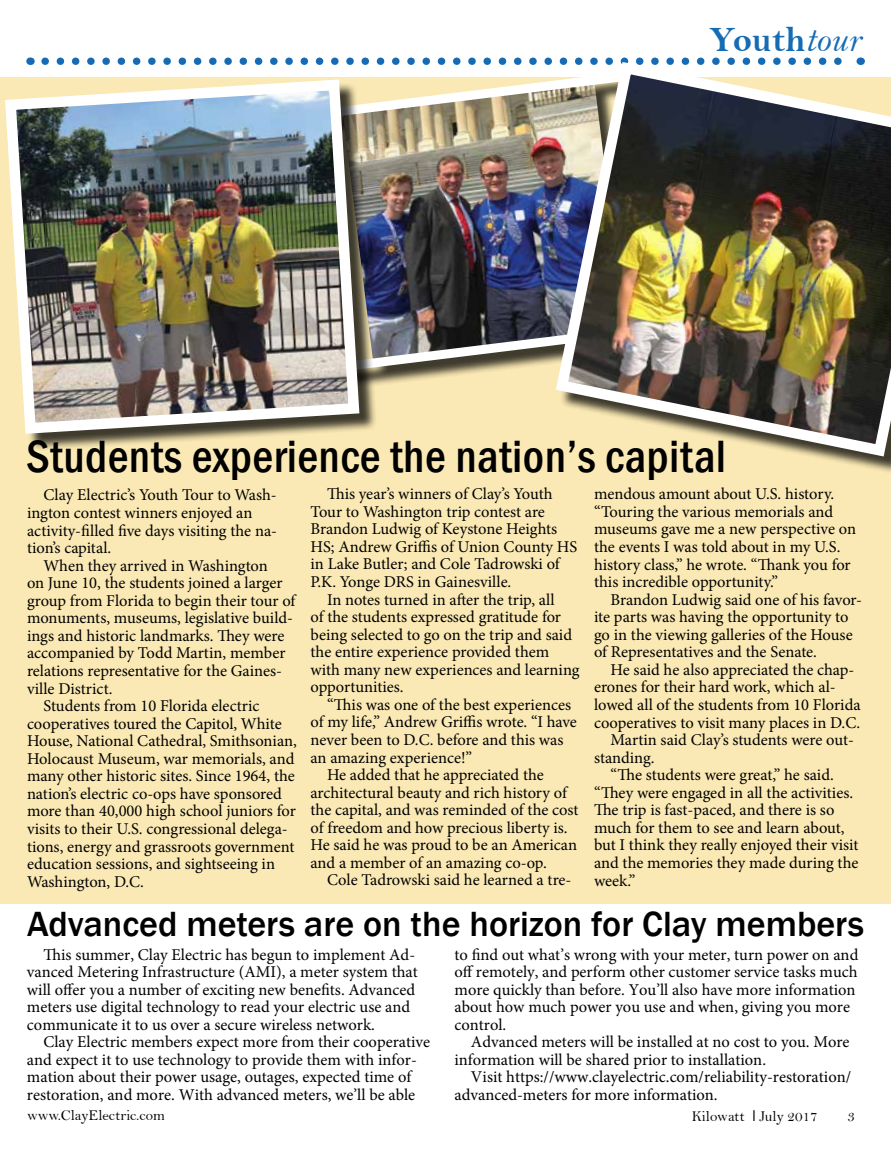
<style>
.page{position:relative;width:891px;height:1161px;background:#fff}
.page>*{position:absolute;margin:0;border:0;box-sizing:border-box;transform-origin:0 0}
.t1{font:500 condensed 46.5px "Franklin Gothic";letter-spacing:.01em;color:#000}
.t2{font:500 36px "Franklin Gothic";color:#000}
.t3{font:36px "Bell MT Bold";color:#166cb4}
.t4{font:16.5px/17.5px "Minion Pro";color:#000}
.t5{font:15px "Bell";color:#000}
.s1{font-family:"Bell MT Italic"}
</style>
<div class="page">
<div style="left:0;top:77px;width:891px;height:826px;background:#fae9b4"></div>
<svg style="left:45px;top:57px;width:505px;height:8px"></svg>
<img style="left:377px;top:81px;width:173px;height:296px">
<div style="left:8px;top:83px;width:369px;height:369px;background:#000;opacity:.75"></div>
<img style="left:5px;top:79px;width:360px;height:360px">
<img style="left:550px;top:57px;width:341px;height:406px">
<h2 class="t3" style="left:709px;top:18px;width:153px">Youth<span class="s1">tour</span></h2>
<h1 class="t1" style="left:26px;top:426px;width:701px">Students experience the nation’s capital</h1>
<p class="t4" style="left:27px;top:486px;width:252px;text-indent:16px">Clay Electric’s Youth Tour to Wash&shy;ington contest winners enjoyed an activity-filled five days visiting the na&shy;tion’s capital.</p>
<p class="t4" style="left:44px;top:557px;width:226px">When they arrived in Washington</p>
<p class="t4" style="left:27px;top:574px;width:257px">on June 10, the students joined a larger</p>
<p class="t4" style="left:27px;top:592px;width:270px">group from Florida to begin their tour of</p>
<p class="t4" style="left:27px;top:609px;width:268px">monuments, museums, legislative build-</p>
<p class="t4" style="left:27px;top:627px;width:259px">ings and historic landmarks. They were</p>
<p class="t4" style="left:27px;top:644px;width:260px">accompanied by Todd Martin, member</p>
<p class="t4" style="left:27px;top:662px;width:257px">relations representative for the Gaines-</p>
<p class="t4" style="left:27px;top:680px;width:87px">ville District.</p>
<p class="t4" style="left:44px;top:697px;width:218px">Students from 10 Florida electric</p>
<p class="t4" style="left:27px;top:715px;width:256px">cooperatives toured the Capitol, White</p>
<p class="t4" style="left:27px;top:732px;width:271px">House, National Cathedral, Smithsonian,</p>
<p class="t4" style="left:27px;top:750px;width:269px">Holocaust Museum, war memorials, and</p>
<p class="t4" style="left:27px;top:767px;width:269px">many other historic sites. Since 1964, the</p>
<p class="t4" style="left:27px;top:785px;width:256px">nation’s electric co-ops have sponsored</p>
<p class="t4" style="left:27px;top:802px;width:270px">more than 40,000 high school juniors for</p>
<p class="t4" style="left:27px;top:820px;width:262px">visits to their U.S. congressional delega-</p>
<p class="t4" style="left:27px;top:838px;width:269px">tions, energy and grassroots government</p>
<p class="t4" style="left:27px;top:855px;width:250px">education sessions, and sightseeing in</p>
<p class="t4" style="left:27px;top:873px;width:119px">Washington, D.C.</p>
<p class="t4" style="left:311px;top:485px;width:268px;text-indent:16px">This year’s winners of Clay’s Youth Tour to Washington trip contest are Brandon Ludwig of Keystone Heights HS; Andrew Griffis of Union County HS in Lake Butler; and Cole Tadrowski of P.K. Yonge DRS in Gainesville.</p>
<p class="t4" style="left:311px;top:591px;width:271px;text-indent:16px">In notes turned in after the trip, all<br>of the students expressed gratitude for being selected to go on the trip and said the entire experience provided them with many new experiences and learning opportunities.</p>
<p class="t4" style="left:327px;top:696px;width:246px">“This was one of the best experiences</p>
<p class="t4" style="left:311px;top:714px;width:268px">of my life,” Andrew Griffis wrote. “I have</p>
<p class="t4" style="left:311px;top:731px;width:255px">never been to D.C. before and this was</p>
<p class="t4" style="left:311px;top:749px;width:163px">an amazing experience!”</p>
<p class="t4" style="left:327px;top:766px;width:218px">He added that he appreciated the</p>
<p class="t4" style="left:311px;top:784px;width:258px">architectural beauty and rich history of</p>
<p class="t4" style="left:311px;top:801px;width:270px">the capital, and was reminded of the cost</p>
<p class="t4" style="left:311px;top:819px;width:259px">of freedom and how precious liberty is.</p>
<p class="t4" style="left:311px;top:836px;width:268px">He said he was proud to be an American</p>
<p class="t4" style="left:311px;top:854px;width:238px">and a member of an amazing co-op.</p>
<p class="t4" style="left:327px;top:872px;width:246px">Cole Tadrowski said he learned a tre-</p>
<p class="t4" style="left:594px;top:485px;width:264px">mendous amount about U.S. history. “Touring the various memorials and museums gave me a new perspective on the events I was told about in my U.S. history class,” he wrote. “Thank you for this incredible opportunity.”</p>
<p class="t4" style="left:594px;top:591px;width:270px;text-indent:16px">Brandon Ludwig said one of his favor&shy;ite parts was having the opportunity to go in the viewing galleries of the House of Representatives and the Senate.</p>
<p class="t4" style="left:611px;top:661px;width:245px">He said he also appreciated the chap-</p>
<p class="t4" style="left:594px;top:679px;width:243px">erones for their hard work, which al-</p>
<p class="t4" style="left:594px;top:696px;width:268px">lowed all of the students from 10 Florida</p>
<p class="t4" style="left:594px;top:714px;width:268px">cooperatives to visit many places in D.C.</p>
<p class="t4" style="left:611px;top:731px;width:245px">Martin said Clay’s students were out-</p>
<p class="t4" style="left:594px;top:749px;width:62px">standing.</p>
<p class="t4" style="left:611px;top:766px;width:225px">“The students were great,” he said.</p>
<p class="t4" style="left:594px;top:784px;width:261px">“They were engaged in all the activities.</p>
<p class="t4" style="left:594px;top:801px;width:242px">The trip is fast-paced, and there is so</p>
<p class="t4" style="left:594px;top:819px;width:252px">much for them to see and learn about,</p>
<p class="t4" style="left:594px;top:837px;width:266px">but I think they really enjoyed their visit</p>
<p class="t4" style="left:594px;top:854px;width:266px">and the memories they made during the</p>
<p class="t4" style="left:594px;top:872px;width:43px">week.”</p>
<h2 class="t2" style="left:27px;top:902px;width:839px">Advanced meters are on the horizon for Clay members</h2>
<p class="t4" style="left:27px;top:946px;width:392px;text-indent:16px">This summer, Clay Electric has begun to implement Ad&shy;vanced Metering Infrastructure (AMI), a meter system that will offer you a number of exciting new benefits. Advanced meters use digital technology to read your electric use and communicate it to us over a secure wireless network.</p>
<p class="t4" style="left:27px;top:1033px;width:405px;text-indent:16px">Clay Electric members expect more from their cooperative and expect it to use technology to provide them with infor&shy;mation about their power usage, outages, expected time of restoration, and more. With advanced meters, we’ll be able</p>
<p class="t4" style="left:454px;top:946px;width:405px">to find out what’s wrong with your meter, turn power on and off remotely, and perform other customer service tasks much more quickly than before. You’ll also have more information about how much power you use and when, giving you more control.</p>
<p class="t4" style="left:454px;top:1033px;width:397px;text-indent:16px">Advanced meters will be installed at no cost to you. More information will be shared prior to installation.</p>
<p class="t4" style="left:454px;top:1069px;width:398px;text-indent:16px">Visit https://www.clayelectric.com/reliability-restoration/ advanced-meters for more information.</p>
<p class="t5" style="left:27px;top:1106px;width:139px">www.ClayElectric.com</p>
<p class="t5" style="left:692px;top:1108px;width:127px">Kilowatt July 2017</p>
<p class="t5" style="left:848px;top:1108px;width:9px">3</p>
</div>
